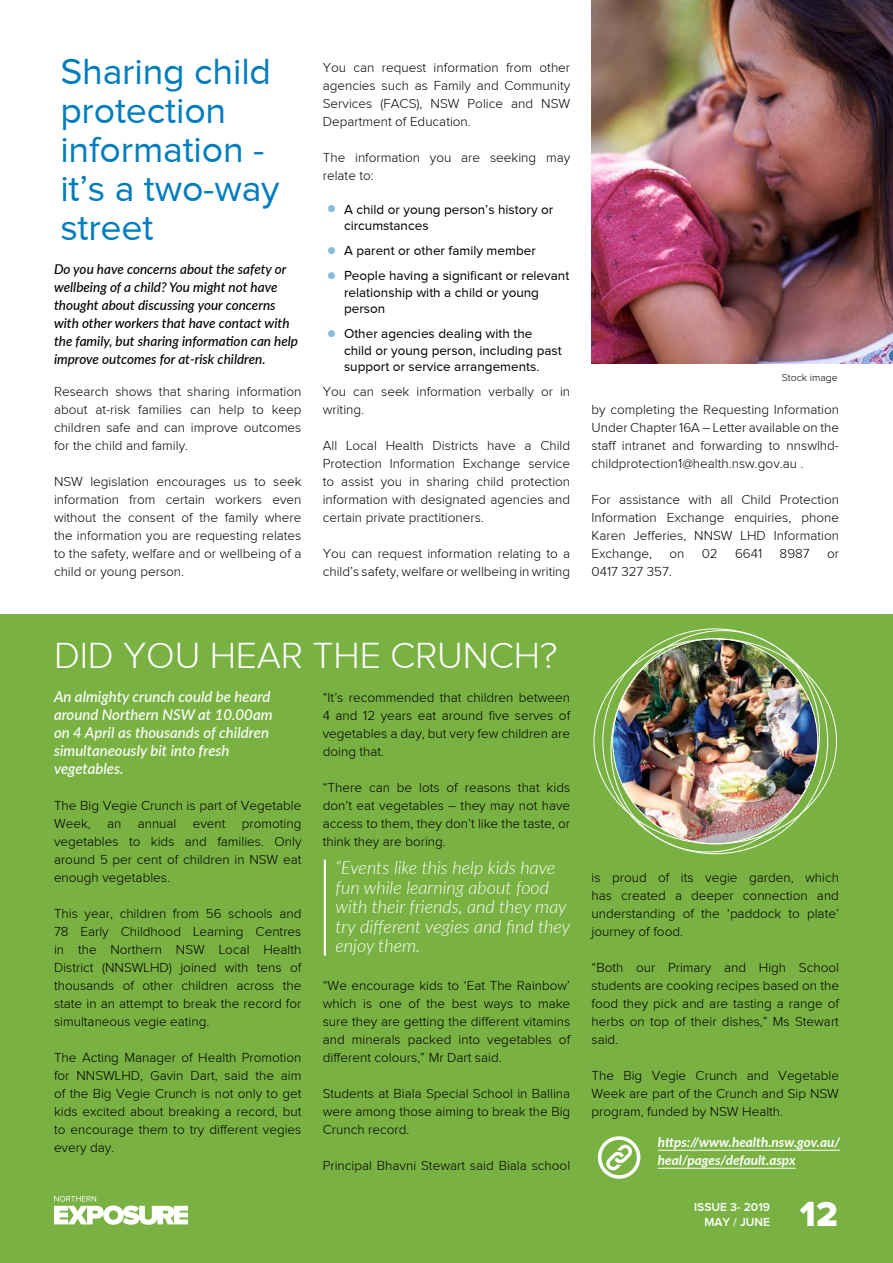
<style>
.page{position:relative;width:893px;height:1263px;background:#fff}
.page>*{position:absolute;margin:0;border:0;box-sizing:border-box;transform-origin:0 0}
.t1{font:37.5px/39px "Proxima Nova";letter-spacing:-.005em;color:#007dbd}
.t2{font:300 37.5px "Proxima Nova";letter-spacing:-.005em;color:#fff}
.t3{font:36px "Proxima Nova Extrabld";color:#fff}
.t4{font:italic 300 18px/19.5px "Lato";color:#fff}
.t5{font:italic 500 15px/18px "Lato";color:#fff}
.t6{font:300 13.5px/18px "Proxima Nova";color:#000;text-align:justify}
.t7{font:13.5px/16.5px "Proxima Nova";color:#000}
.t8{font:italic 500 13.5px/18px "Lato";color:#000}
.t9{font:italic 700 13.5px/18px "Lato";color:#fff}
.t10{font:600 12px/14.4px "Proxima Nova";color:#fff;text-align:right}
.t11{font:300 10.5px "Proxima Nova";color:#000}
</style>
<div class="page">
<div style="left:0;top:614px;width:893px;height:649px;background:#79b243"></div>
<img style="left:591px;top:0;width:302px;height:364px">
<hr style="left:324px;top:860px;width:2px;height:96px;background:#fff">
<img style="left:596px;top:628px;width:238px;height:227px">
<svg style="left:598px;top:1136px;width:42px;height:43px"></svg>
<hr style="left:658px;top:1150px;width:182px;height:1px;background:#fff">
<hr style="left:658px;top:1168px;width:138px;height:1px;background:#fff">
<svg style="left:54px;top:1196px;width:134px;height:29px"></svg>
<h1 class="t1" style="left:60px;top:51px;width:221px">Sharing child protection information - it’s a two-way street</h1>
<p class="t8" style="left:54px;top:260px;width:246px">Do you have concerns about the safety or wellbeing of a child? You might not have thought about discussing your concerns with other workers that have contact with the family, but sharing information can help improve outcomes for at-risk children.</p>
<p class="t6" style="left:54px;top:382px;width:249px">Research shows that sharing information about at-risk families can help to keep children safe and can improve outcomes for the child and family.</p>
<p class="t6" style="left:54px;top:472px;width:249px">NSW legislation encourages us to seek information from certain workers even without the consent of the family where the information you are requesting relates to the safety, welfare and or wellbeing of a child or young person.</p>
<p class="t6" style="left:323px;top:58px;width:249px">You can request information from other agencies such as Family and Community Services (FACS), NSW Police and NSW Department of Education.</p>
<p class="t6" style="left:323px;top:148px;width:249px">The information you are seeking may relate to:</p>
<p class="t7" style="left:344px;top:201px;width:211px">A child or young person’s history or circumstances</p>
<p class="t7" style="left:344px;top:238px;width:227px;line-height:25px">A parent or other family member<br>People having a significant or relevant</p>
<p class="t7" style="left:344px;top:284px;width:197px">relationship with a child or young person</p>
<p class="t7" style="left:344px;top:325px;width:219px">Other agencies dealing with the child or young person, including past support or service arrangements.</p>
<p class="t6" style="left:323px;top:382px;width:249px">You can seek information verbally or in writing.</p>
<p class="t6" style="left:323px;top:436px;width:249px">All Local Health Districts have a Child Protection Information Exchange service to assist you in sharing child protection information with designated agencies and certain private practitioners.</p>
<p class="t6" style="left:323px;top:544px;width:249px">You can request information relating to a child’s safety, welfare or wellbeing in writing</p>
<p class="t11" style="left:782px;top:372px;width:58px">Stock image</p>
<p class="t6" style="left:591px;top:400px;width:249px">by completing the Requesting Information Under Chapter 16A – Letter available on the staff intranet and forwarding to nnswlhd&shy;childprotection1@health.nsw.gov.au .</p>
<p class="t6" style="left:591px;top:490px;width:249px">For assistance with all Child Protection Information Exchange enquiries, phone Karen Jefferies, NNSW LHD Information Exchange,</p>
<p class="t6" style="left:669px;top:544px;width:16px">on</p>
<p class="t6" style="left:702px;top:544px;width:18px">02</p>
<p class="t6" style="left:735px;top:544px;width:29px">6641</p>
<p class="t6" style="left:780px;top:544px;width:32px">8987</p>
<p class="t6" style="left:827px;top:544px;width:13px">or</p>
<p class="t6" style="left:591px;top:562px;width:82px">0417 327 357.</p>
<h1 class="t2" style="left:54px;top:635px;width:505px">DID YOU HEAR THE CRUNCH?</h1>
<p class="t5" style="left:54px;top:687px;width:220px">An almighty crunch could be heard around Northern NSW at 10.00am on 4 April as thousands of children simultaneously bit into fresh vegetables.</p>
<p class="t6" style="left:54px;top:796px;width:249px">The Big Vegie Crunch is part of Vegetable Week, an annual event promoting vegetables to kids and families. Only around 5 per cent of children in NSW eat enough vegetables.</p>
<p class="t6" style="left:54px;top:904px;width:249px">This year, children from 56 schools and 78 Early Childhood Learning Centres in the Northern NSW Local Health District (NNSWLHD) joined with tens of thousands of other children across the state in an attempt to break the record for simultaneous vegie eating.</p>
<p class="t6" style="left:54px;top:1048px;width:249px">The Acting Manager of Health Promotion for NNSWLHD, Gavin Dart, said the aim of the Big Vegie Crunch is not only to get kids excited about breaking a record, but to encourage them to try different vegies every day.</p>
<p class="t6" style="left:323px;top:688px;width:249px">“It’s recommended that children between 4 and 12 years eat around five serves of vegetables a day, but very few children are doing that.</p>
<p class="t6" style="left:323px;top:778px;width:249px">“There can be lots of reasons that kids don’t eat vegetables – they may not have access to them, they don’t like the taste, or think they are boring.</p>
<h3 class="t4" style="left:335px;top:857px;width:236px">“Events like this help kids have fun while learning about food with their friends, and they may try different vegies and find they enjoy them.</h3>
<p class="t6" style="left:323px;top:976px;width:249px">“We encourage kids to ‘Eat The Rainbow’ which is one of the best ways to make sure they are getting the different vitamins and minerals packed into vegetables of different colours,” Mr Dart said.</p>
<p class="t6" style="left:323px;top:1084px;width:249px">Students at Biala Special School in Ballina were among those aiming to break the Big Crunch record.</p>
<p class="t6" style="left:323px;top:1156px;width:249px">Principal Bhavni Stewart said Biala school</p>
<p class="t6" style="left:591px;top:868px;width:249px">is proud of its vegie garden, which has created a deeper connection and understanding of the ‘paddock to plate’ journey of food.</p>
<p class="t6" style="left:591px;top:958px;width:249px">“Both our Primary and High School students are cooking recipes based on the food they pick and are tasting a range of herbs on top of their dishes,” Ms Stewart said.</p>
<p class="t6" style="left:591px;top:1066px;width:249px">The Big Vegie Crunch and Vegetable Week are part of the Crunch and Sip NSW program, funded by NSW Health.</p>
<p class="t9" style="left:658px;top:1132px;width:184px">https://www.health.nsw.gov.au/ heal/pages/default.aspx</p>
<p class="t10" style="left:694px;top:1200px;width:77px">ISSUE 3- 2019<br>MAY / JUNE</p>
<h2 class="t3" style="left:800px;top:1193px;width:39px">12</h2>
</div>
